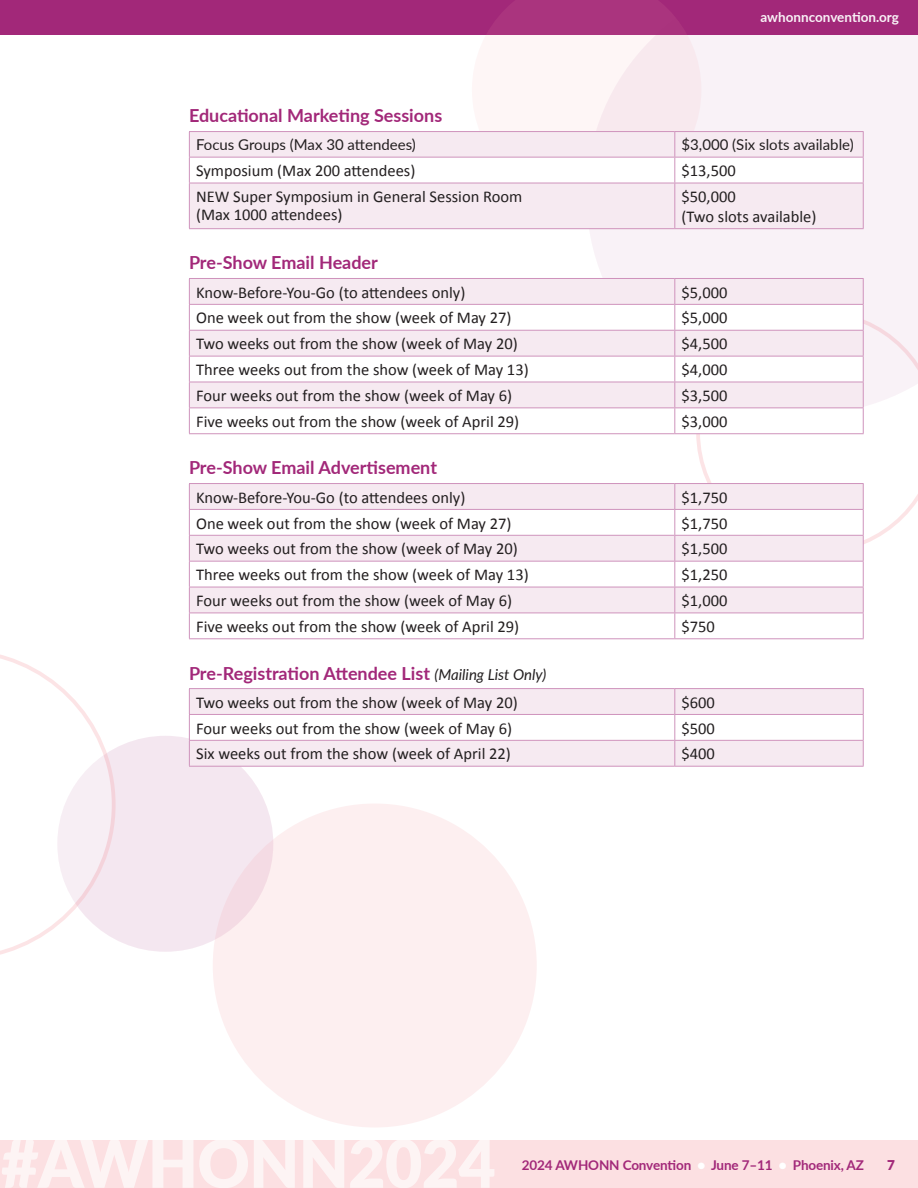
<style>
.page{position:relative;width:918px;height:1188px;background:#fff}
.page>*{position:absolute;margin:0;border:0;box-sizing:border-box;transform-origin:0 0}
.t1{font:700 18px "Lato";color:#a22879}
.t2{font:16.5px/17.9px "Calibri";color:#231f20}
.t3{font:15px "Lato";color:#231f20}
.t4{font:700 13.5px "Lato";letter-spacing:-.01em;color:#a22879}
.t5{font:700 13.5px "Lato";color:#fff}
.t6{font:900 13.5px "Lato";color:#a22879}
.s1{font-weight:400;font-style:italic;font-size:15px;color:#231f20}
.s2{font-weight:900;color:#fff}
</style>
<div class="page">
<div style="left:0;top:0;width:918px;height:35px;background:#a22879"></div>
<div style="left:0;top:1140px;width:918px;height:48px;background:#fce0e2"></div>
<svg style="left:696px;top:434px;width:222px;height:110px"></svg>
<div style="left:57px;top:736px;width:216px;height:216px;background:#f4e7f0;border-radius:50%"></div>
<svg style="left:487px;top:0;width:99px;height:35px;fill:#aa347e"></svg>
<svg style="left:586px;top:0;width:332px;height:406px;fill:#f9f2f7"></svg>
<div style="left:190px;top:184px;width:673px;height:44px;background:#f6eaf1"></div>
<hr style="left:189px;top:131px;width:486px;height:1px;background:#cf93bc">
<hr style="left:675px;top:131px;width:189px;height:1px;background:#cf93bc">
<svg style="left:189px;top:132px;width:675px;height:51px"></svg>
<hr style="left:189px;top:183px;width:486px;height:1px;background:#cf93bc">
<hr style="left:189px;top:183px;width:1px;height:45px;background:#cf93bc">
<hr style="left:189px;top:228px;width:486px;height:1px;background:#cf93bc">
<hr style="left:675px;top:183px;width:189px;height:1px;background:#cf93bc">
<hr style="left:674px;top:183px;width:1px;height:45px;background:#cf93bc">
<hr style="left:863px;top:183px;width:1px;height:45px;background:#cf93bc">
<hr style="left:675px;top:228px;width:189px;height:1px;background:#cf93bc">
<div style="left:190px;top:279px;width:673px;height:25px;background:#f6eaf1"></div>
<svg style="left:190px;top:305px;width:673px;height:128px"></svg>
<hr style="left:189px;top:278px;width:486px;height:1px;background:#cf93bc">
<hr style="left:675px;top:278px;width:189px;height:1px;background:#cf93bc">
<hr style="left:189px;top:304px;width:486px;height:1px;background:#cf93bc">
<hr style="left:675px;top:304px;width:189px;height:1px;background:#cf93bc">
<hr style="left:189px;top:330px;width:486px;height:1px;background:#cf93bc">
<hr style="left:675px;top:330px;width:189px;height:1px;background:#cf93bc">
<hr style="left:189px;top:356px;width:486px;height:1px;background:#cf93bc">
<hr style="left:675px;top:356px;width:189px;height:1px;background:#cf93bc">
<hr style="left:189px;top:382px;width:486px;height:1px;background:#cf93bc">
<hr style="left:675px;top:382px;width:189px;height:1px;background:#cf93bc">
<hr style="left:189px;top:407px;width:486px;height:1px;background:#cf93bc">
<svg style="left:189px;top:279px;width:1px;height:154px"></svg>
<hr style="left:189px;top:433px;width:486px;height:1px;background:#cf93bc">
<hr style="left:675px;top:407px;width:189px;height:1px;background:#cf93bc">
<svg style="left:674px;top:279px;width:1px;height:154px"></svg>
<svg style="left:863px;top:279px;width:1px;height:154px"></svg>
<hr style="left:675px;top:433px;width:189px;height:1px;background:#cf93bc">
<div style="left:190px;top:484px;width:673px;height:25px;background:#f6eaf1"></div>
<svg style="left:190px;top:510px;width:673px;height:128px"></svg>
<hr style="left:189px;top:483px;width:486px;height:1px;background:#cf93bc">
<hr style="left:675px;top:483px;width:189px;height:1px;background:#cf93bc">
<hr style="left:189px;top:509px;width:486px;height:1px;background:#cf93bc">
<hr style="left:675px;top:509px;width:189px;height:1px;background:#cf93bc">
<hr style="left:189px;top:535px;width:486px;height:1px;background:#cf93bc">
<hr style="left:675px;top:535px;width:189px;height:1px;background:#cf93bc">
<hr style="left:189px;top:561px;width:486px;height:1px;background:#cf93bc">
<hr style="left:675px;top:561px;width:189px;height:1px;background:#cf93bc">
<hr style="left:189px;top:587px;width:486px;height:1px;background:#cf93bc">
<hr style="left:675px;top:587px;width:189px;height:1px;background:#cf93bc">
<hr style="left:189px;top:613px;width:486px;height:1px;background:#cf93bc">
<svg style="left:189px;top:484px;width:1px;height:154px"></svg>
<hr style="left:189px;top:638px;width:486px;height:1px;background:#cf93bc">
<hr style="left:675px;top:613px;width:189px;height:1px;background:#cf93bc">
<svg style="left:674px;top:484px;width:1px;height:154px"></svg>
<svg style="left:863px;top:484px;width:1px;height:154px"></svg>
<hr style="left:675px;top:638px;width:189px;height:1px;background:#cf93bc">
<hr style="left:189px;top:688px;width:486px;height:1px;background:#cf93bc">
<hr style="left:675px;top:688px;width:189px;height:1px;background:#cf93bc">
<hr style="left:189px;top:766px;width:486px;height:1px;background:#cf93bc">
<svg style="left:189px;top:689px;width:675px;height:77px"></svg>
<hr style="left:675px;top:766px;width:189px;height:1px;background:#cf93bc">
<div style="left:213px;top:804px;width:324px;height:324px;background:#fdeff0;border-radius:50%"></div>
<svg style="left:0;top:654px;width:116px;height:301px"></svg>
<p class="t5" style="left:761px;top:7px;width:140px">awhonnconvention.org</p>
<p class="t1" style="left:189px;top:103px;width:255px">Educational Marketing Sessions</p>
<p class="t3" style="left:196px;top:134px;width:221px">Focus Groups (Max 30 attendees)</p>
<p class="t3" style="left:682px;top:134px;width:174px">$3,000 (Six slots available)</p>
<p class="t2" style="left:196px;top:161px;width:221px">Symposium (Max 200 attendees)</p>
<p class="t2" style="left:682px;top:161px;width:56px">$13,500</p>
<p class="t2" style="left:196px;top:187px;width:328px">NEW Super Symposium in General Session Room (Max 1000 attendees)</p>
<p class="t2" style="left:682px;top:186px;width:136px;line-height:19.8px">$50,000<br>(Two slots available)</p>
<p class="t1" style="left:189px;top:250px;width:190px">Pre-Show Email Header</p>
<p class="t2" style="left:196px;top:283px;width:271px">Know-Before-You-Go (to attendees only)</p>
<p class="t2" style="left:682px;top:283px;width:47px">$5,000</p>
<p class="t2" style="left:196px;top:309px;width:317px">One week out from the show (week of May 27)</p>
<p class="t2" style="left:682px;top:309px;width:47px">$5,000</p>
<p class="t2" style="left:196px;top:335px;width:323px">Two weeks out from the show (week of May 20)</p>
<p class="t2" style="left:682px;top:335px;width:47px">$4,500</p>
<p class="t2" style="left:196px;top:360px;width:334px">Three weeks out from the show (week of May 13)</p>
<p class="t2" style="left:682px;top:360px;width:47px">$4,000</p>
<p class="t2" style="left:196px;top:386px;width:318px">Four weeks out from the show (week of May 6)</p>
<p class="t2" style="left:682px;top:386px;width:47px">$3,500</p>
<p class="t2" style="left:196px;top:412px;width:325px">Five weeks out from the show (week of April 29)</p>
<p class="t2" style="left:682px;top:412px;width:47px">$3,000</p>
<p class="t1" style="left:189px;top:455px;width:250px">Pre-Show Email Advertisement</p>
<p class="t2" style="left:196px;top:488px;width:271px">Know-Before-You-Go (to attendees only)</p>
<p class="t2" style="left:682px;top:488px;width:47px">$1,750</p>
<p class="t2" style="left:196px;top:514px;width:317px">One week out from the show (week of May 27)</p>
<p class="t2" style="left:682px;top:514px;width:47px">$1,750</p>
<p class="t2" style="left:196px;top:540px;width:323px">Two weeks out from the show (week of May 20)</p>
<p class="t2" style="left:682px;top:540px;width:47px">$1,500</p>
<p class="t2" style="left:196px;top:565px;width:334px">Three weeks out from the show (week of May 13)</p>
<p class="t2" style="left:682px;top:565px;width:47px">$1,250</p>
<p class="t2" style="left:196px;top:591px;width:318px">Four weeks out from the show (week of May 6)</p>
<p class="t2" style="left:682px;top:591px;width:47px">$1,000</p>
<p class="t2" style="left:196px;top:617px;width:325px">Five weeks out from the show (week of April 29)</p>
<p class="t2" style="left:682px;top:617px;width:35px">$750</p>
<p class="t1" style="left:189px;top:660px;width:359px">Pre-Registration Attendee List <span class="s1">(Mailing List Only)</span></p>
<p class="t2" style="left:196px;top:693px;width:323px">Two weeks out from the show (week of May 20)</p>
<p class="t2" style="left:682px;top:693px;width:35px">$600</p>
<p class="t2" style="left:196px;top:719px;width:318px">Four weeks out from the show (week of May 6)</p>
<p class="t2" style="left:682px;top:719px;width:35px">$500</p>
<p class="t2" style="left:196px;top:745px;width:316px">Six weeks out from the show (week of April 22)</p>
<p class="t2" style="left:682px;top:745px;width:35px">$400</p>
<p class="t4" style="left:522px;top:1155px;width:344px">2024 AWHONN Convention <span class="s2">•</span> June 7–11 <span class="s2">•</span> Phoenix, AZ</p>
<p class="t6" style="left:887px;top:1155px;width:9px">7</p>
</div>
